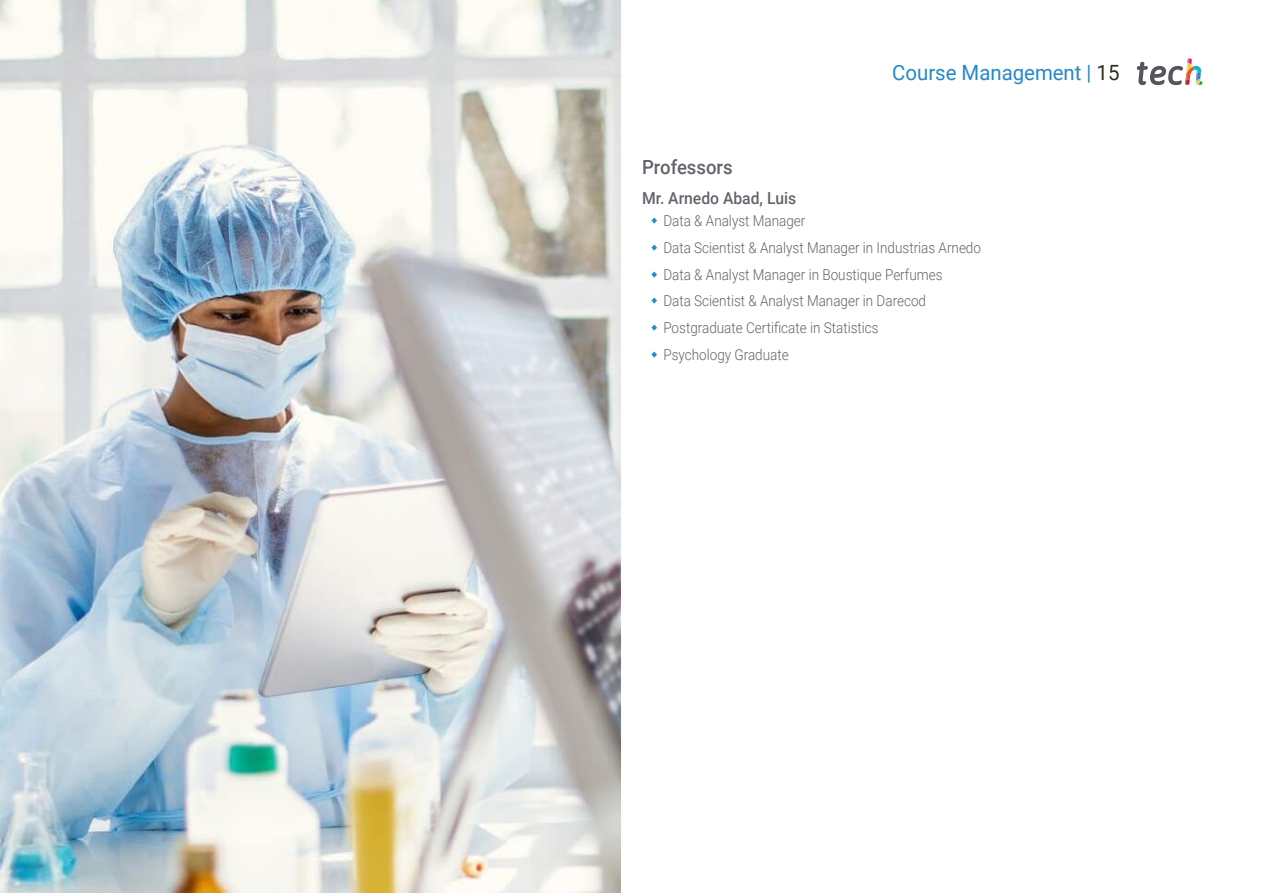
<style>
.page{position:relative;width:1263px;height:893px;background:#fff}
.page>*{position:absolute;margin:0;border:0;box-sizing:border-box;transform-origin:0 0}
.t1{font:21px "Roboto";color:#2488c9}
.t2{font:500 19.5px "Roboto";color:#61646a;scale:.95 1}
.t3{font:500 16.5px "Roboto";color:#61646a;scale:.95 1}
.t4{font:300 15px/26.7px "Roboto";color:#61646a;scale:.9 1}
.s1{color:#312e20}
</style>
<div class="page">
<img style="left:0;top:0;width:621px;height:893px">
<svg style="left:1137px;top:58px;width:65px;height:28px"></svg>
<h1 class="t1" style="left:892px;top:57px;width:229px">Course Management | <span class="s1">15</span></h1>
<h2 class="t2" style="left:642px;top:154px;width:97px">Professors</h2>
<p class="t3" style="left:642px;top:186px;width:164px">Mr. Arnedo Abad, Luis</p>
<p class="t4" style="left:663px;top:207px;width:354px">Data &amp; Analyst Manager<br>Data Scientist &amp; Analyst Manager in Industrias Arnedo Data &amp; Analyst Manager in Boustique Perfumes<br>Data Scientist &amp; Analyst Manager in Darecod Postgraduate Certificate in Statistics<br>Psychology Graduate</p>
</div>
